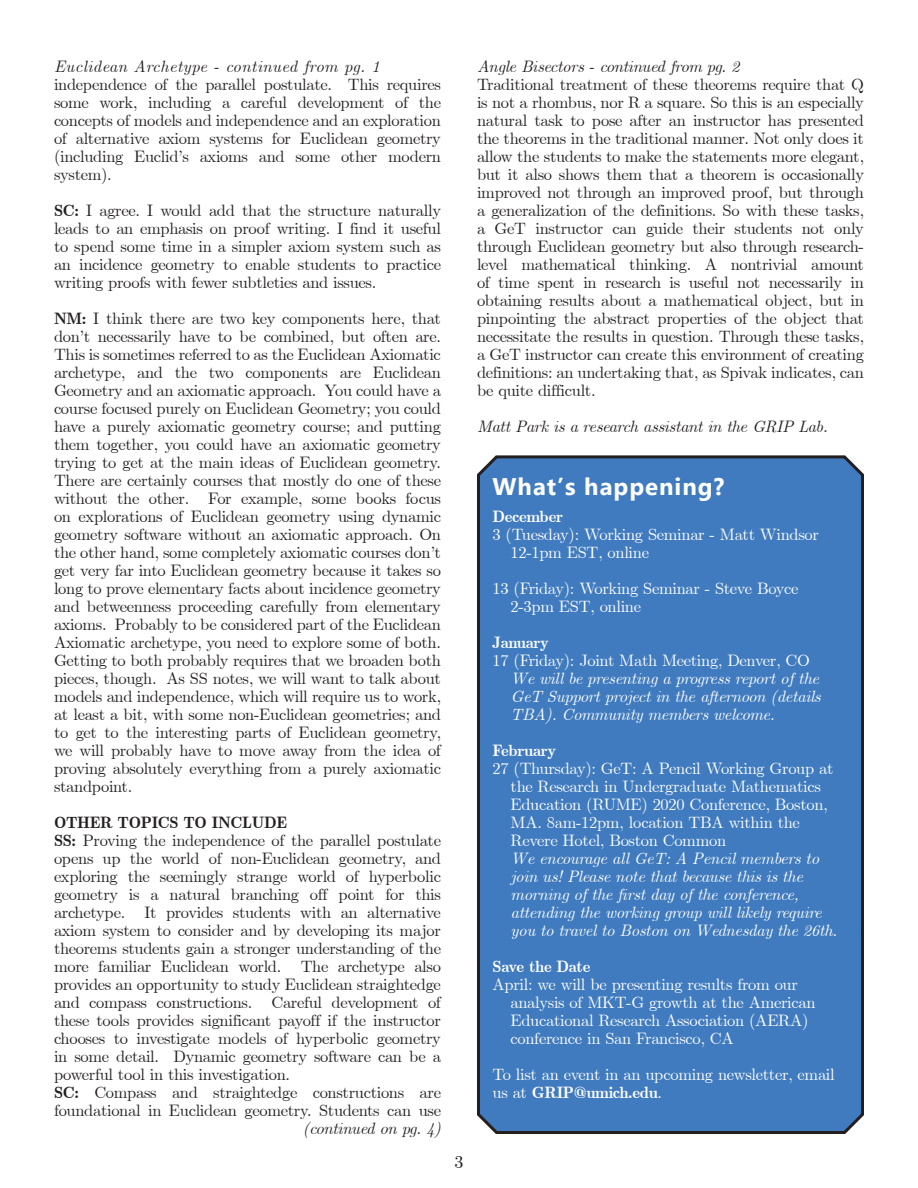
<style>
.page{position:relative;width:918px;height:1188px;background:#fff}
.page>*{position:absolute;margin:0;border:0;box-sizing:border-box;transform-origin:0 0}
.t1{font:700 24px "Gadugi";letter-spacing:.04em;color:#fff}
.t2{font:18px "Euclid";color:#231f20}
.t3{font:16.5px/18px "Euclid";letter-spacing:-.02em;color:#231f20;text-align:justify}
.t4{font:16.5px/18px "Euclid";letter-spacing:-.02em;color:#fff}
.t5{font:italic 16.5px/18px "Euclid";letter-spacing:-.02em;color:#fff;text-align:justify}
.t6{font:italic 16.5px "Euclid";letter-spacing:-.02em;color:#231f20}
.t7{font:italic 16.5px "Euclid";letter-spacing:.025em;color:#231f20}
.t8{font:700 16.5px "Euclid";letter-spacing:-.02em;color:#fff}
.t9{font:700 16.5px "Euclid";letter-spacing:-.02em;color:#231f20}
.s1{font-weight:700}
</style>
<div class="page">
<div style="left:477px;top:455px;width:387px;height:679px;background:#407bbf"></div>
<p class="t7" style="left:54px;top:57px;width:327px">Euclidean Archetype - continued from pg. 1</p>
<p class="t3" style="left:54px;top:76px;width:389px">independence of the parallel postulate. This requires some work, including a careful development of the concepts of models and independence and an exploration of alternative axiom systems for Euclidean geometry (including Euclid’s axioms and some other modern system).</p>
<p class="t3" style="left:54px;top:202px;width:389px"><span class="s1">SC:</span> I agree. I would add that the structure naturally leads to an emphasis on proof writing. I find it useful to spend some time in a simpler axiom system such as an incidence geometry to enable students to practice writing proofs with fewer subtleties and issues.</p>
<p class="t3" style="left:54px;top:310px;width:389px"><span class="s1">NM:</span> I think there are two key components here, that don’t necessarily have to be combined, but often are.<br>This is sometimes referred to as the Euclidean Axiomatic archetype, and the two components are Euclidean Geometry and an axiomatic approach. You could have a course focused purely on Euclidean Geometry; you could have a purely axiomatic geometry course; and putting them together, you could have an axiomatic geometry trying to get at the main ideas of Euclidean geometry.<br>There are certainly courses that mostly do one of these without the other. For example, some books focus on explorations of Euclidean geometry using dynamic geometry software without an axiomatic approach. On the other hand, some completely axiomatic courses don’t get very far into Euclidean geometry because it takes so long to prove elementary facts about incidence geometry and betweenness proceeding carefully from elementary axioms. Probably to be considered part of the Euclidean Axiomatic archetype, you need to explore some of both.<br>Getting to both probably requires that we broaden both pieces, though. As SS notes, we will want to talk about models and independence, which will require us to work, at least a bit, with some non-Euclidean geometries; and to get to the interesting parts of Euclidean geometry, we will probably have to move away from the idea of proving absolutely everything from a purely axiomatic standpoint.</p>
<p class="t9" style="left:54px;top:813px;width:235px">OTHER TOPICS TO INCLUDE</p>
<p class="t3" style="left:54px;top:832px;width:389px"><span class="s1">SS:</span> Proving the independence of the parallel postulate opens up the world of non-Euclidean geometry, and exploring the seemingly strange world of hyperbolic geometry is a natural branching off point for this archetype. It provides students with an alternative axiom system to consider and by developing its major theorems students gain a stronger understanding of the more familiar Euclidean world. The archetype also provides an opportunity to study Euclidean straightedge and compass constructions. Careful development of these tools provides significant payoff if the instructor chooses to investigate models of hyperbolic geometry in some detail. Dynamic geometry software can be a powerful tool in this investigation.</p>
<p class="t3" style="left:54px;top:1084px;width:389px"><span class="s1">SC:</span> Compass and straightedge constructions are foundational in Euclidean geometry. Students can use</p>
<p class="t6" style="left:303px;top:1119px;width:140px">(continued on pg. 4)</p>
<p class="t2" style="left:454px;top:1152px;width:10px">3</p>
<p class="t6" style="left:477px;top:57px;width:264px">Angle Bisectors - continued from pg. 2</p>
<p class="t3" style="left:477px;top:76px;width:389px">Traditional treatment of these theorems require that Q is not a rhombus, nor R a square. So this is an especially natural task to pose after an instructor has presented the theorems in the traditional manner. Not only does it allow the students to make the statements more elegant, but it also shows them that a theorem is occasionally improved not through an improved proof, but through a generalization of the definitions. So with these tasks, a GeT instructor can guide their students not only through Euclidean geometry but also through research&shy;level mathematical thinking. A nontrivial amount of time spent in research is useful not necessarily in obtaining results about a mathematical object, but in pinpointing the abstract properties of the object that necessitate the results in question. Through these tasks, a GeT instructor can create this environment of creating definitions: an undertaking that, as Spivak indicates, can be quite difficult.</p>
<p class="t6" style="left:477px;top:417px;width:352px">Matt Park is a research assistant in the GRIP Lab.</p>
<p class="t1" style="left:493px;top:472px;width:233px">What’s happening?</p>
<p class="t8" style="left:493px;top:507px;width:72px">December</p>
<p class="t4" style="left:493px;top:526px;width:328px">3 (Tuesday): Working Seminar - Matt Windsor</p>
<p class="t4" style="left:511px;top:544px;width:140px">12-1pm EST, online</p>
<p class="t4" style="left:493px;top:580px;width:308px">13 (Friday): Working Seminar - Steve Boyce</p>
<p class="t4" style="left:511px;top:598px;width:132px">2-3pm EST, online</p>
<p class="t8" style="left:493px;top:633px;width:58px">January</p>
<p class="t4" style="left:493px;top:652px;width:319px">17 (Friday): Joint Math Meeting, Denver, CO</p>
<p class="t5" style="left:511px;top:670px;width:312px">We will be presenting a progress report of the GeT Support project in the afternoon (details TBA). Community members welcome.</p>
<p class="t8" style="left:493px;top:741px;width:65px">February</p>
<p class="t4" style="left:511px;top:760px;width:324px;text-indent:-18px">27 (Thursday): GeT: A Pencil Working Group at the Research in Undergraduate Mathematics Education (RUME) 2020 Conference, Boston, MA. 8am-12pm, location TBA within the Revere Hotel, Boston Common</p>
<p class="t5" style="left:511px;top:850px;width:328px;text-align:left">We encourage all GeT: A Pencil members to join us! Please note that because this is the morning of the first day of the conference, attending the working group will likely require you to travel to Boston on Wednesday the 26th.</p>
<p class="t8" style="left:493px;top:957px;width:99px">Save the Date</p>
<p class="t4" style="left:511px;top:976px;width:307px;text-indent:-18px">April: we will be presenting results from our analysis of MKT-G growth at the American Educational Research Association (AERA) conference in San Francisco, CA</p>
<p class="t4" style="left:493px;top:1066px;width:344px">To list an event in an upcoming newsletter, email us at <span class="s1">GRIP@umich.edu</span>.</p>
</div>
